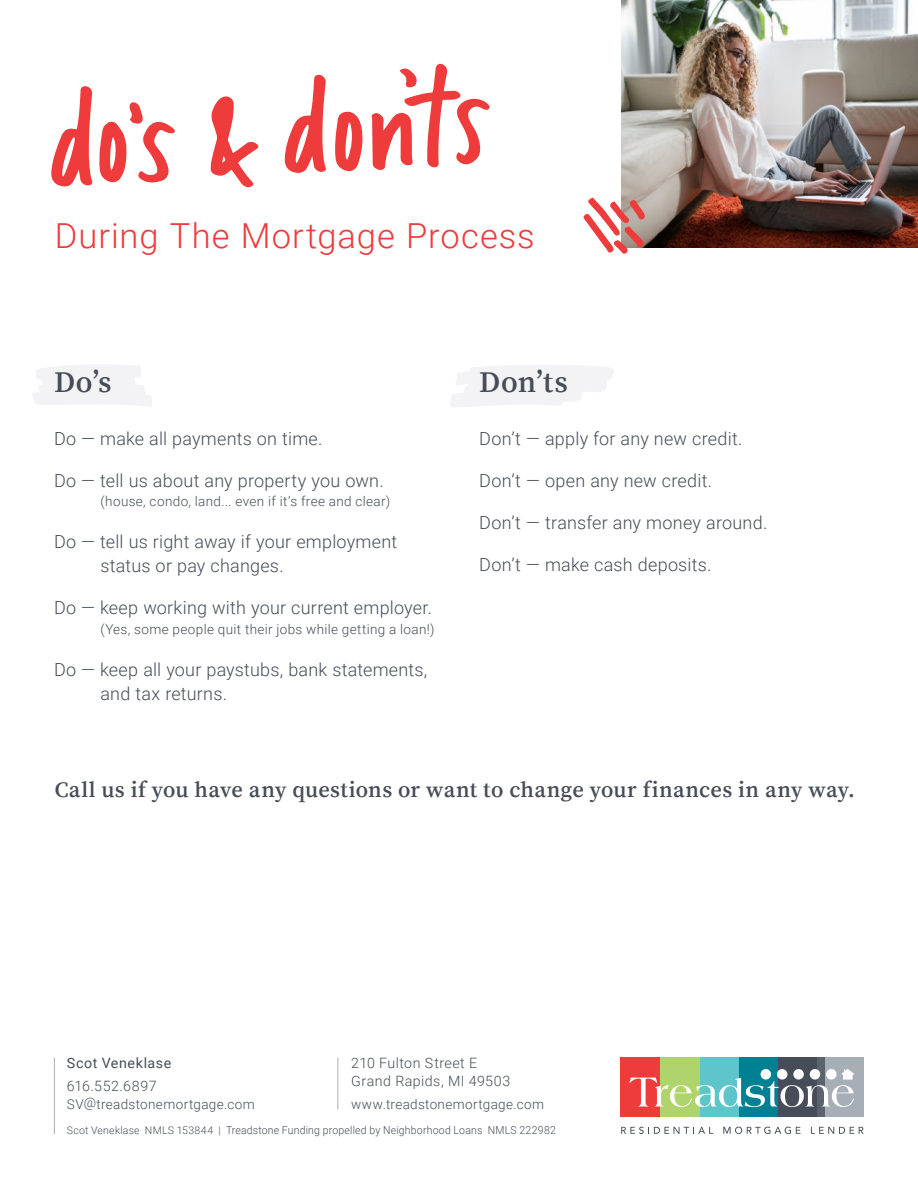
<style>
.page{position:relative;width:918px;height:1188px;background:#fff}
.page>*{position:absolute;margin:0;border:0;box-sizing:border-box;transform-origin:0 0}
.t1{font:300 34.5px "Roboto";letter-spacing:.03em;color:#ee3b3b}
.t2{font:600 30px "Source Serif Pro";letter-spacing:.025em;color:#464d58}
.t3{font:600 22.2px "Source Serif Pro";letter-spacing:.015em;color:#464d58}
.t4{font:300 18px/24px "Roboto";letter-spacing:.01em;color:#464d58}
.t5{font:300 14.25px/17.7px "Roboto";letter-spacing:.03em;color:#464d58}
.t6{font:14.25px "Roboto";letter-spacing:.04em;color:#464d58}
.t7{font:300 13.5px "Roboto";letter-spacing:.025em;color:#464d58}
.t8{font:300 10.95px "Roboto";letter-spacing:.02em;color:#464d58;scale:.95 1}
.s1{font-size:10.5px}
</style>
<div class="page">
<div style="left:739px;top:1058px;width:39px;height:59px;background:#008193"></div>
<div style="left:621px;top:1058px;width:39px;height:59px;background:#ee3b3b"></div>
<div style="left:778px;top:1058px;width:39px;height:59px;background:#464d58"></div>
<div style="left:825px;top:1058px;width:39px;height:59px;background:#a8aeb5"></div>
<div style="left:699px;top:1058px;width:40px;height:59px;background:#5ec6ca"></div>
<div style="left:660px;top:1058px;width:39px;height:59px;background:#afd46b"></div>
<div style="left:817px;top:1058px;width:8px;height:59px;background:#5b636f"></div>
<svg style="left:629px;top:1069px;width:225px;height:38px"></svg>
<svg style="left:621px;top:1127px;width:92px;height:7px"></svg>
<svg style="left:723px;top:1127px;width:77px;height:7px"></svg>
<svg style="left:811px;top:1127px;width:53px;height:7px"></svg>
<hr style="left:54px;top:1058px;width:1px;height:76px;background:#a8aeb5">
<hr style="left:337px;top:1058px;width:1px;height:51px;background:#a8aeb5">
<svg style="left:33px;top:365px;width:119px;height:42px"></svg>
<svg style="left:450px;top:365px;width:164px;height:42px"></svg>
<img style="left:621px;top:0;width:297px;height:248px">
<svg style="left:583px;top:198px;width:62px;height:56px"></svg>
<svg style="left:285px;top:74px;width:41px;height:99px"></svg>
<svg style="left:51px;top:86px;width:42px;height:101px"></svg>
<svg style="left:211px;top:96px;width:48px;height:91px"></svg>
<svg style="left:335px;top:111px;width:28px;height:61px"></svg>
<svg style="left:371px;top:63px;width:119px;height:107px"></svg>
<svg style="left:99px;top:102px;width:76px;height:81px"></svg>
<h1 class="t1" style="left:55px;top:220px;width:482px">During The Mortgage Process</h1>
<h2 class="t2" style="left:54px;top:370px;width:59px">Do’s</h2>
<p class="t4" style="left:54px;top:428px;width:270px">Do — make all payments on time.</p>
<p class="t4" style="left:54px;top:470px;width:331px">Do — tell us about any property you own.</p>
<p class="t7" style="left:100px;top:496px;width:291px">(house, condo, land... even if it’s free and clear)</p>
<p class="t4" style="left:100px;top:531px;width:298px;text-indent:-46px">Do — tell us right away if your employment status or pay changes.</p>
<p class="t4" style="left:54px;top:597px;width:380px">Do — keep working with your current employer.</p>
<p class="t7" style="left:100px;top:623px;width:336px">(Yes, some people quit their jobs while getting a loan!)</p>
<p class="t4" style="left:100px;top:659px;width:328px;text-indent:-46px">Do — keep all your paystubs, bank statements, and tax returns.</p>
<h2 class="t2" style="left:479px;top:370px;width:90px">Don’ts</h2>
<p class="t4" style="left:479px;top:428px;width:265px">Don’t — apply for any new credit.</p>
<p class="t4" style="left:479px;top:470px;width:234px">Don’t — open any new credit.</p>
<p class="t4" style="left:479px;top:512px;width:290px">Don’t — transfer any money around.</p>
<p class="t4" style="left:479px;top:554px;width:234px">Don’t — make cash deposits.</p>
<p class="t3" style="left:55px;top:781px;width:802px">Call us if you have any questions or want to change your finances in any way.</p>
<p class="t5" style="left:351px;top:1056px;width:161px">210 Fulton Street E<br>Grand Rapids, MI 49503</p>
<p class="t7" style="left:351px;top:1099px;width:195px">www.treadstonemortgage.com</p>
<p class="t8" style="left:67px;top:1126px;width:516px"><span class="s1">Scot Veneklase NMLS 153844 |</span> Treadstone Funding propelled by Neighborhood Loans NMLS 222982</p>
<p class="t6" style="left:67px;top:1055px;width:106px">Scot Veneklase</p>
<p class="t5" style="left:67px;top:1079px;width:91px">616.552.6897</p>
<p class="t7" style="left:67px;top:1099px;width:189px">SV@treadstonemortgage.com</p>
</div>
